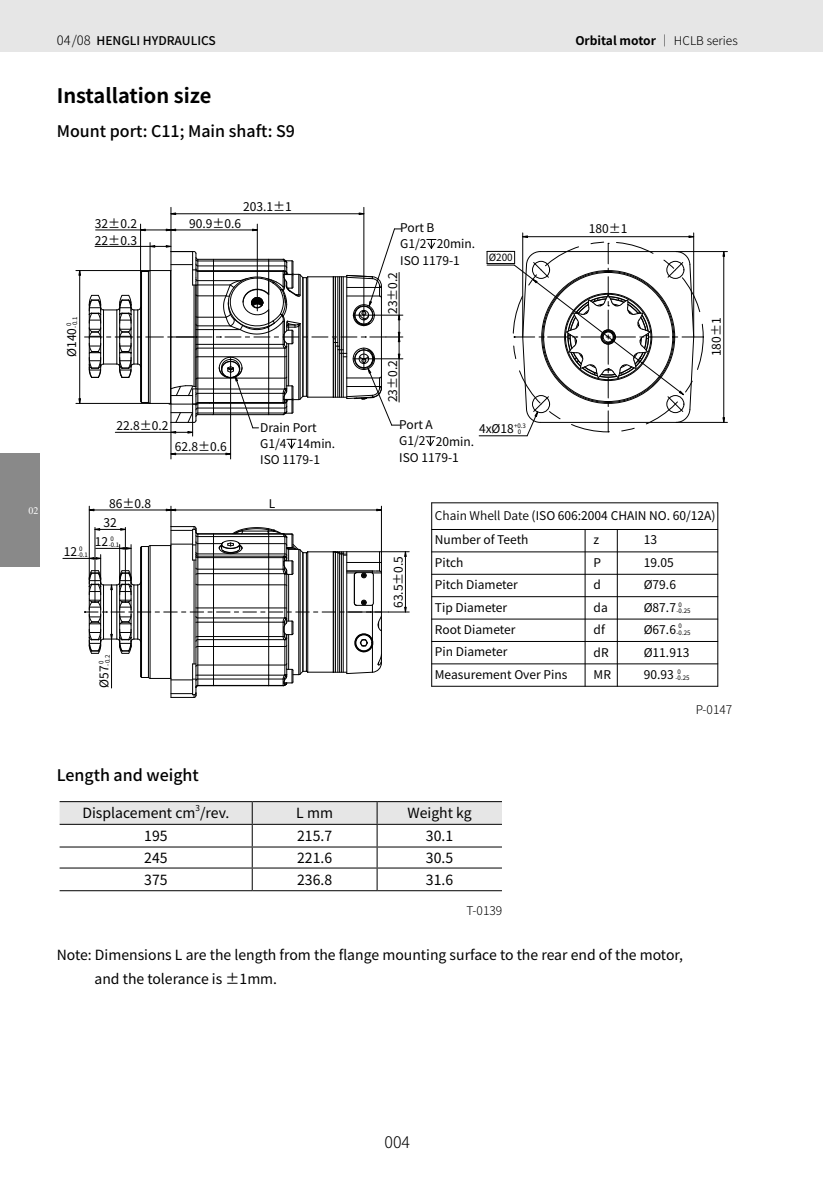
<style>
.page{position:relative;width:823px;height:1191px;background:#fff}
.page>*{position:absolute;margin:0;border:0;box-sizing:border-box;transform-origin:0 0}
.t1{font:700 20px "Noto Sans Hans";color:#000}
.正文{font:500 16px "Noto Sans Hans";color:#000}
.t2{font:300 16px "Noto Sans Hans";color:#000}
.正文-2{font:14px "Noto Sans Hans";color:#000}
.t3{font:12px/22.4px "Noto Sans Hans";color:#000}
.t4{font:700 12px "Noto Sans Hans";color:#000}
.t5{font:500 12px "Noto Sans Hans";color:#000}
.小角标{font:300 12px "Noto Sans Hans";color:#000}
.t6{font:10px "Noto Sans Hans";color:#000}
.t7{font:10px "Times New Roman";color:#fff}
.t8{font:8.2px "Noto Sans Hans";color:#000}
.t9{font:6px/6.2px "Noto Sans Hans";color:#000}
.s1{font-weight:300;font-size:13px}
.s2{font-weight:300}
.s3{font-weight:600}
</style>
<div class="page">
<div style="left:0;top:0;width:822px;height:51px;background:#e6e6e6"></div>
<div style="left:0;top:454px;width:40px;height:113px;background:#898989"></div>
<svg style="left:425px;top:436px;width:10px;height:10px"></svg>
<svg style="left:426px;top:239px;width:10px;height:10px"></svg>
<hr style="left:63px;top:558px;width:38px;height:1px;background:#000">
<hr style="left:140px;top:224px;width:1px;height:48px;background:#000">
<hr style="left:170px;top:422px;width:1px;height:37px;background:#000">
<hr style="left:170px;top:207px;width:1px;height:44px;background:#000">
<hr style="left:76px;top:403px;width:74px;height:1px;background:#000">
<hr style="left:230px;top:378px;width:1px;height:81px;background:#000">
<hr style="left:257px;top:224px;width:1px;height:76px;background:#000">
<hr style="left:76px;top:270px;width:74px;height:1px;background:#000">
<hr style="left:171px;top:213px;width:192px;height:1px;background:#000">
<hr style="left:363px;top:207px;width:1px;height:97px;background:#000">
<hr style="left:479px;top:435px;width:48px;height:1px;background:#000">
<hr style="left:522px;top:233px;width:1px;height:104px;background:#000">
<hr style="left:675px;top:422px;width:52px;height:1px;background:#000">
<hr style="left:693px;top:233px;width:1px;height:104px;background:#000">
<hr style="left:675px;top:251px;width:52px;height:1px;background:#000">
<hr style="left:723px;top:251px;width:1px;height:171px;background:#000">
<svg style="left:78px;top:228px;width:324px;height:227px"></svg>
<svg style="left:486px;top:235px;width:216px;height:201px"></svg>
<div style="left:666px;top:261px;width:17px;height:18px;border:1px solid #000;border-radius:50%"></div>
<svg style="left:84px;top:506px;width:325px;height:192px"></svg>
<hr style="left:431px;top:502px;width:286px;height:1px;background:#000">
<hr style="left:431px;top:503px;width:1px;height:183px;background:#000">
<hr style="left:431px;top:529px;width:286px;height:1px;background:#000">
<hr style="left:431px;top:551px;width:286px;height:1px;background:#000">
<hr style="left:431px;top:574px;width:286px;height:1px;background:#000">
<hr style="left:431px;top:596px;width:286px;height:1px;background:#000">
<hr style="left:431px;top:619px;width:286px;height:1px;background:#000">
<hr style="left:431px;top:641px;width:286px;height:1px;background:#000">
<hr style="left:431px;top:663px;width:286px;height:1px;background:#000">
<hr style="left:431px;top:686px;width:286px;height:1px;background:#000">
<hr style="left:584px;top:529px;width:1px;height:157px;background:#000">
<hr style="left:616px;top:529px;width:1px;height:157px;background:#000">
<hr style="left:717px;top:503px;width:1px;height:183px;background:#000">
<div style="left:377px;top:801px;width:124px;height:23px;background:#e6e6e6"></div>
<hr style="left:377px;top:801px;width:124px;height:1px;background:#000">
<hr style="left:377px;top:824px;width:124px;height:1px;background:#000">
<hr style="left:377px;top:846px;width:124px;height:1px;background:#000">
<hr style="left:377px;top:867px;width:124px;height:1px;background:#000">
<hr style="left:60px;top:890px;width:192px;height:1px;background:#000">
<hr style="left:252px;top:890px;width:125px;height:1px;background:#000">
<svg style="left:60px;top:801px;width:317px;height:89px"></svg>
<hr style="left:377px;top:890px;width:124px;height:1px;background:#000">
<p class="t5" style="left:57px;top:33px;width:160px"><span class="s1">04/08</span> HENGLI HYDRAULICS</p>
<p class="t4" style="left:575px;top:33px;width:164px">Orbital motor <span class="s2">｜ HCLB series</span></p>
<p class="t1" style="left:57px;top:84px;width:156px">Installation size</p>
<p class="正文" style="left:57px;top:122px;width:239px">Mount port: C11; Main shaft: S9</p>
<p class="t3" style="left:243px;top:196px;width:50px">203.1±1</p>
<p class="t3" style="left:95px;top:213px;width:43px">32±0.2</p>
<p class="t3" style="left:189px;top:213px;width:53px">90.9±0.6</p>
<p class="t3" style="left:95px;top:229px;width:43px">22±0.3</p>
<p class="t7" style="left:28px;top:503px;width:11px">02</p>
<p class="t9" style="left:72px;top:327px;width:12px;rotate:-90deg">-0.1</p>
<p class="t3" style="left:61px;top:357px;width:36px;rotate:-90deg">Ø140 <sup>0</sup></p>
<p class="t3" style="left:116px;top:415px;width:53px">22.8±0.2</p>
<p class="t3" style="left:175px;top:436px;width:53px">62.8±0.6</p>
<p class="t3" style="left:260px;top:419px;width:61px;line-height:16.2px">Drain Port<br>G1/4<br>ISO 1179-1</p>
<p class="t3" style="left:297px;top:433px;width:40px">14min.</p>
<p class="t3" style="left:64px;top:540px;width:20px">12 <sup>0</sup></p>
<p class="t9" style="left:77px;top:551px;width:12px">-0.1</p>
<p class="t3" style="left:103px;top:494px;width:49px;line-height:19.2px;text-indent:6px">86±0.8<br>32</p>
<p class="t3" style="left:268px;top:492px;width:8px">L</p>
<p class="t3" style="left:95px;top:531px;width:20px">12 <sup>0</sup></p>
<p class="t9" style="left:109px;top:542px;width:12px">-0.1</p>
<p class="t9" style="left:104px;top:665px;width:12px;rotate:-90deg">-0.2</p>
<p class="t3" style="left:93px;top:688px;width:29px;rotate:-90deg">Ø57 <sup>0</sup></p>
<p class="t3" style="left:400px;top:220px;width:61px;line-height:16.2px">Port B<br>G1/2<br>ISO 1179-1</p>
<p class="t3" style="left:436px;top:233px;width:40px">20min.</p>
<p class="t3" style="left:381px;top:314px;width:43px;rotate:-90deg">23±0.2</p>
<p class="t6" style="left:488px;top:252px;width:26px">Ø200</p>
<p class="t3" style="left:381px;top:402px;width:43px;rotate:-90deg">23±0.2</p>
<p class="t3" style="left:399px;top:417px;width:61px;line-height:16.2px">Port A<br>G1/2<br>ISO 1179-1</p>
<p class="t9" style="left:514px;top:422px;width:13px;text-align:center">+0.3<br>0</p>
<p class="t3" style="left:479px;top:417px;width:36px">4xØ18</p>
<p class="t3" style="left:435px;top:430px;width:40px">20min.</p>
<p class="t3" style="left:588px;top:217px;width:40px">180±1</p>
<p class="t3" style="left:705px;top:356px;width:40px;rotate:-90deg">180±1</p>
<p class="t3" style="left:387px;top:608px;width:53px;rotate:-90deg">63.5±0.5</p>
<p class="t3" style="left:434px;top:504px;width:282px;line-height:24px"><span class="s3">Chain Whell Date</span> (ISO 606:2004 CHAIN NO. 60/12A)<br>Number of Teeth</p>
<p class="t3" style="left:434px;top:551px;width:134px">Pitch<br>Pitch Diameter<br>Tip Diameter<br>Root Diameter<br>Pin Diameter<br>Measurement Over Pins</p>
<p class="t3" style="left:593px;top:529px;width:19px">z<br>P d da df dR<br>MR</p>
<p class="t3" style="left:643px;top:529px;width:47px">13<br>19.05<br>Ø79.6<br>Ø87.7<br>Ø67.6<br>Ø11.913<br>90.93</p>
<p class="t9" style="left:676px;top:601px;width:15px;text-indent:2px">0 -0.25</p>
<p class="t9" style="left:676px;top:623px;width:15px;text-indent:2px">0 -0.25</p>
<p class="t9" style="left:675px;top:668px;width:15px;text-indent:2px">0 -0.25</p>
<p class="小角标" style="left:695px;top:702px;width:38px">P-0147</p>
<p class="正文" style="left:57px;top:766px;width:143px">Length and weight</p>
<p class="正文-2" style="left:82px;top:805px;width:148px">Displacement cm /rev.</p>
<p class="t8" style="left:195px;top:803px;width:6px">3</p>
<p class="正文-2" style="left:296px;top:805px;width:38px">L mm</p>
<p class="正文-2" style="left:407px;top:805px;width:66px">Weight kg</p>
<p class="正文-2" style="left:144px;top:828px;width:25px">195</p>
<p class="正文-2" style="left:297px;top:828px;width:36px">215.7</p>
<p class="正文-2" style="left:425px;top:828px;width:29px">30.1</p>
<p class="正文-2" style="left:144px;top:850px;width:25px">245</p>
<p class="正文-2" style="left:297px;top:850px;width:36px">221.6</p>
<p class="正文-2" style="left:425px;top:850px;width:29px">30.5</p>
<p class="正文-2" style="left:144px;top:871px;width:25px">375</p>
<p class="正文-2" style="left:297px;top:871px;width:36px">236.8</p>
<p class="正文-2" style="left:425px;top:871px;width:29px">31.6</p>
<p class="小角标" style="left:466px;top:903px;width:37px">T-0139</p>
<p class="正文-2" style="left:57px;top:946px;width:627px">Note: Dimensions L are the length from the flange mounting surface to the rear end of the motor,</p>
<p class="正文-2" style="left:94px;top:970px;width:184px">and the tolerance is ±1mm.</p>
<p class="t3" style="left:153px;top:969px;width:9px">Z</p>
<h2 class="t2" style="left:384px;top:1133px;width:27px">004</h2>
</div>
